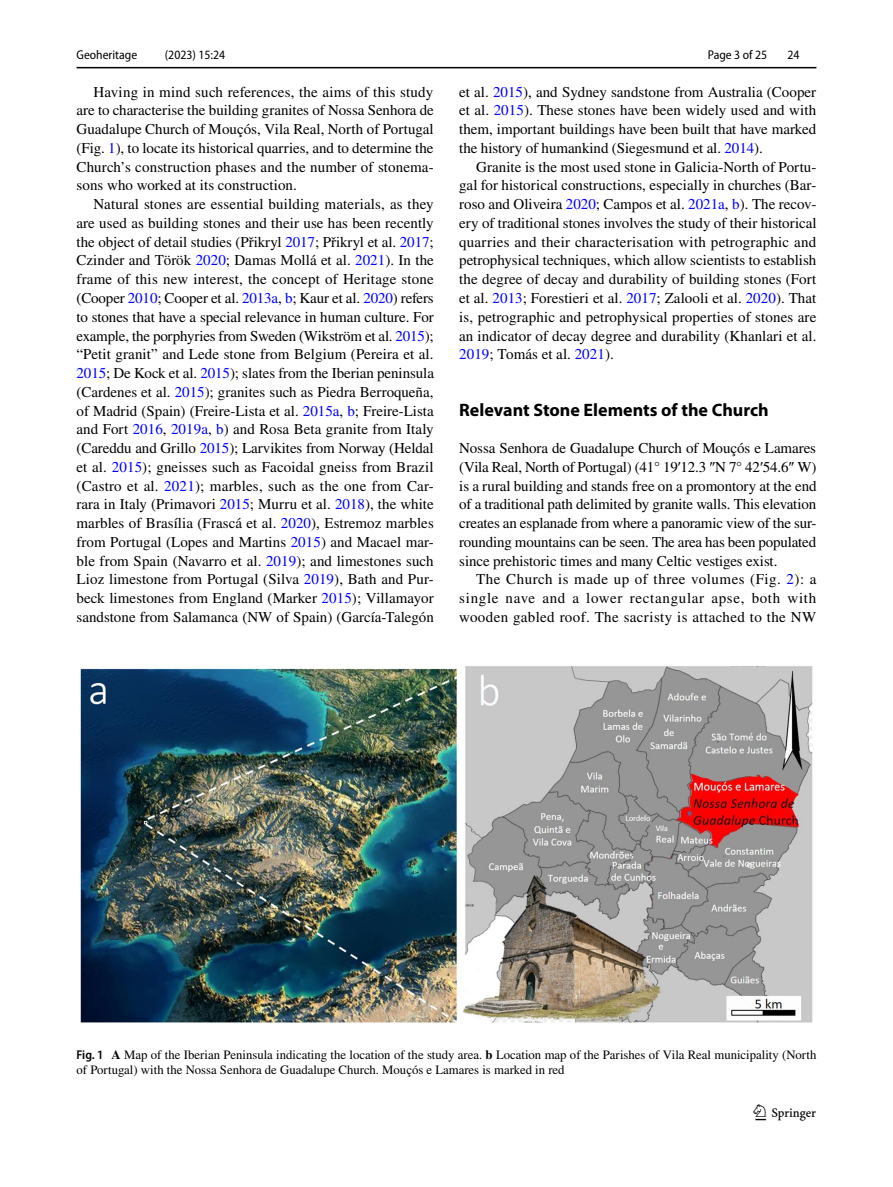
<style>
.page{position:relative;width:893px;height:1187px;background:#fff}
.page>*{position:absolute;margin:0;border:0;box-sizing:border-box;transform-origin:0 0}
.t1{font:22.5px "Springnew Regular 3";color:#000}
.t2{font:700 18px "Myriad Pro";color:#000}
.t3{font:15px/18.8px "STIX";color:#000;text-align:justify}
.t4{font:12.75px/15px "STIX";color:#000}
.t5{font:semi-condensed 12.75px "Myriad Pro";color:#000}
.s1{color:#00f}
.s2{font-family:"Times New Roman"}
.s3{font-family:"Myriad Pro";font-weight:600;font-stretch:semi-condensed}
.s4{font-weight:700}
</style>
<div class="page">
<hr style="left:77px;top:67px;width:739px;height:1px;background:#000">
<img style="left:81px;top:666px;width:731px;height:357px">
<p class="t5" style="left:77px;top:48px;width:62px">Geoheritage</p>
<p class="t5" style="left:165px;top:48px;width:62px">(2023) 15:24</p>
<p class="t3" style="left:77px;top:83px;width:359px;text-indent:17px">Having in mind such references, the aims of this study are to characterise the building granites of Nossa Senhora de Guadalupe Church of Mouçós, Vila Real, North of Portugal (Fig. <span class="s1">1</span>), to locate its historical quarries, and to determine the Church’s construction phases and the number of stonema&shy;sons who worked at its construction.</p>
<p class="t3" style="left:77px;top:196px;width:359px;text-indent:17px">Natural stones are essential building materials, as they are used as building stones and their use has been recently the object of detail studies (Přikryl <span class="s1">2017</span>; Přikryl et al. <span class="s1">2017</span>; Czinder and Török <span class="s1">2020</span>; Damas Mollá et al. <span class="s1">2021</span>). In the frame of this new interest, the concept of Heritage stone (Cooper <span class="s1">2010</span>; Cooper et al. <span class="s1">2013a</span>, <span class="s1">b</span>; Kaur et al. <span class="s1">2020</span>) refers to stones that have a special relevance in human culture. For example, the porphyries from Sweden (Wikström et al. <span class="s1">2015</span>); “Petit granit” and Lede stone from Belgium (Pereira et al.<br><span class="s1">2015</span>; De Kock et al. <span class="s1">2015</span>); slates from the Iberian peninsula (Cardenes et al. <span class="s1">2015</span>); granites such as Piedra Berroqueña, of Madrid (Spain) (Freire-Lista et al. <span class="s1">2015a</span>, <span class="s1">b</span>; Freire-Lista and Fort <span class="s1">2016</span>, <span class="s1">2019a</span>, <span class="s1">b</span>) and Rosa Beta granite from Italy (Careddu and Grillo <span class="s1">2015</span>); Larvikites from Norway (Heldal et al. <span class="s1">2015</span>); gneisses such as Facoidal gneiss from Brazil (Castro et al. <span class="s1">2021</span>); marbles, such as the one from Car&shy;rara in Italy (Primavori <span class="s1">2015</span>; Murru et al. <span class="s1">2018</span>), the white marbles of Brasília (Frascá et al. <span class="s1">2020</span>), Estremoz marbles from Portugal (Lopes and Martins <span class="s1">2015</span>) and Macael mar&shy;ble from Spain (Navarro et al. <span class="s1">2019</span>); and limestones such Lioz limestone from Portugal (Silva <span class="s1">2019</span>), Bath and Pur&shy;beck limestones from England (Marker <span class="s1">2015</span>); Villamayor sandstone from Salamanca (NW of Spain) (García-Talegón</p>
<p class="t5" style="left:708px;top:48px;width:61px">Page 3 of 25</p>
<p class="t5" style="left:787px;top:48px;width:14px">24</p>
<p class="t3" style="left:459px;top:83px;width:359px">et al. <span class="s1">2015</span>), and Sydney sandstone from Australia (Cooper et al. <span class="s1">2015</span>). These stones have been widely used and with them, important buildings have been built that have marked the history of humankind (Siegesmund et al. <span class="s1">2014</span>).</p>
<p class="t3" style="left:459px;top:158px;width:359px;text-indent:17px">Granite is the most used stone in Galicia-North of Portu&shy;gal for historical constructions, especially in churches (Bar&shy;roso and Oliveira <span class="s1">2020</span>; Campos et al. <span class="s1">2021a</span>, <span class="s1">b</span>). The recov&shy;ery of traditional stones involves the study of their historical quarries and their characterisation with petrographic and petrophysical techniques, which allow scientists to establish the degree of decay and durability of building stones (Fort et al. <span class="s1">2013</span>; Forestieri et al. <span class="s1">2017</span>; Zalooli et al. <span class="s1">2020</span>). That is, petrographic and petrophysical properties of stones are an indicator of decay degree and durability (Khanlari et al.<br><span class="s1">2019</span>; Tomás et al. <span class="s1">2021</span>).</p>
<p class="t2" style="left:459px;top:398px;width:311px">Relevant Stone Elements of the Church</p>
<p class="t3" style="left:459px;top:439px;width:359px">Nossa Senhora de Guadalupe Church of Mouçós e Lamares (Vila Real, North of Portugal) (41° 19<span class="s2">′</span>12.3 <span class="s2">″</span>N 7° 42<span class="s2">′</span>54.6<span class="s2">″</span> W) is a rural building and stands free on a promontory at the end of a traditional path delimited by granite walls. This elevation creates an esplanade from where a panoramic view of the sur&shy;rounding mountains can be seen. The area has been populated since prehistoric times and many Celtic vestiges exist.</p>
<p class="t3" style="left:459px;top:571px;width:359px;text-indent:17px">The Church is made up of three volumes (Fig. <span class="s1">2</span>): a single nave and a lower rectangular apse, both with wooden gabled roof. The sacristy is attached to the NW</p>
<p class="t4" style="left:77px;top:1047px;width:741px"><span class="s3">Fig. 1</span> <span class="s4">A</span> Map of the Iberian Peninsula indicating the location of the study area. <span class="s4">b</span> Location map of the Parishes of Vila Real municipality (North of Portugal) with the Nossa Senhora de Guadalupe Church. Mouçós e Lamares is marked in red</p>
<h1 class="t1" style="left:755px;top:1104px;width:62px">1 3</h1>
</div>
